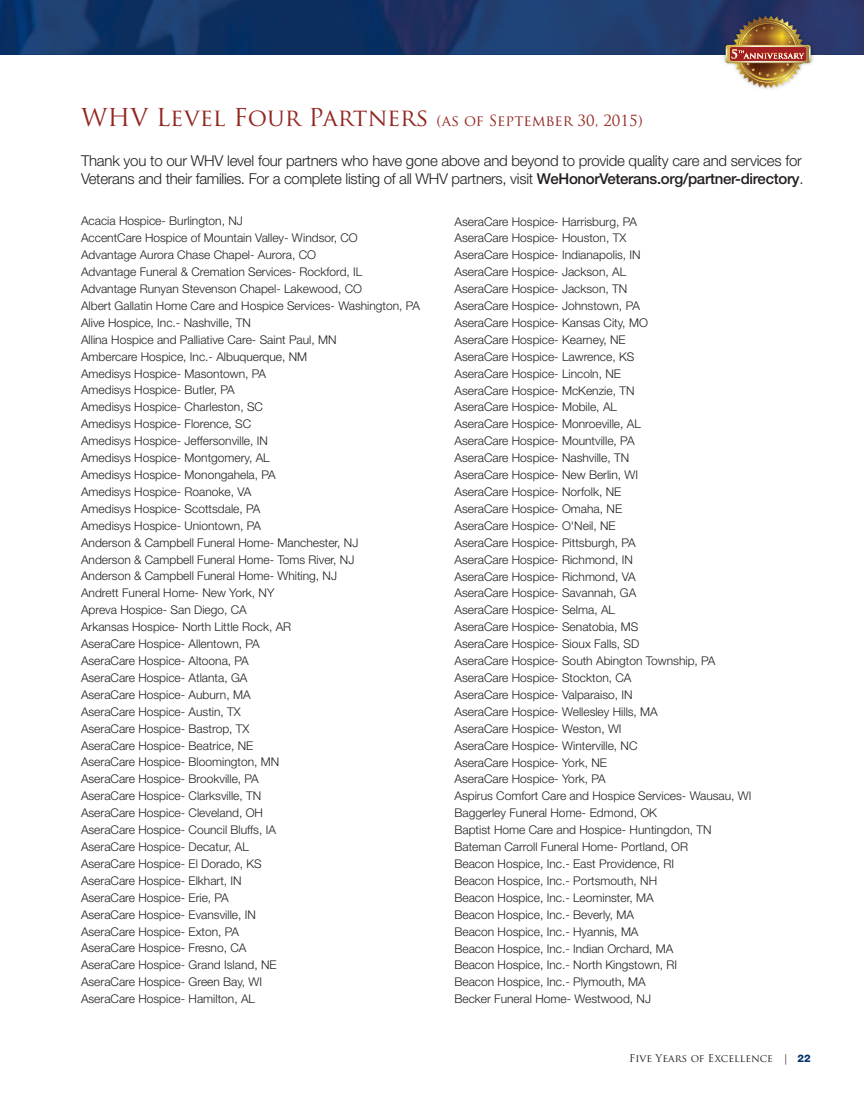
<style>
.page{position:relative;width:864px;height:1107px;background:#fff}
.page>*{position:absolute;margin:0;border:0;box-sizing:border-box;transform-origin:0 0}
.t1{font:300 15px/18px "Helvetica Neue LT Std";letter-spacing:-.015em;color:#231f20}
.t2{font:15px "Trajan Pro";color:#912620}
.t3{font:300 12px/17px "Helvetica Neue LT Std";color:#231f20}
.t4{font:10.5px "Trajan Pro";color:#231f20}
.s1{font-size:24px}
.s2{font-weight:500}
.s3{font-family:"Helvetica Neue LT Std";font-weight:800;color:#013371}
</style>
<div class="page">
<img style="left:0;top:0;width:864px;height:55px">
<img style="left:709px;top:6px;width:117px;height:83px">
<img style="left:726px;top:15px;width:85px;height:73px">
<p class="t2" style="left:81px;top:112px;width:564px"><span class="s1">WHV Level Four Partners</span> (as of September 30, 2015)</p>
<p class="t1" style="left:81px;top:153px;width:724px">Thank you to our WHV level four partners who have gone above and beyond to provide quality care and services for<br>Veterans and their families. For a complete listing of all WHV partners, visit <span class="s2">WeHonorVeterans.org/partner-directory</span>.</p>
<p class="t3" style="left:81px;top:214px;width:341px">Acacia Hospice- Burlington, NJ<br>AccentCare Hospice of Mountain Valley- Windsor, CO<br>Advantage Aurora Chase Chapel- Aurora, CO<br>Advantage Funeral &amp; Cremation Services- Rockford, IL Advantage Runyan Stevenson Chapel- Lakewood, CO<br>Albert Gallatin Home Care and Hospice Services- Washington, PA Alive Hospice, Inc.- Nashville, TN<br>Allina Hospice and Palliative Care- Saint Paul, MN<br>Ambercare Hospice, Inc.- Albuquerque, NM<br>Amedisys Hospice- Masontown, PA<br>Amedisys Hospice- Butler, PA<br>Amedisys Hospice- Charleston, SC<br>Amedisys Hospice- Florence, SC<br>Amedisys Hospice- Jeffersonville, IN<br>Amedisys Hospice- Montgomery, AL<br>Amedisys Hospice- Monongahela, PA<br>Amedisys Hospice- Roanoke, VA<br>Amedisys Hospice- Scottsdale, PA<br>Amedisys Hospice- Uniontown, PA<br>Anderson &amp; Campbell Funeral Home- Manchester, NJ<br>Anderson &amp; Campbell Funeral Home- Toms River, NJ<br>Anderson &amp; Campbell Funeral Home- Whiting, NJ<br>Andrett Funeral Home- New York, NY<br>Apreva Hospice- San Diego, CA<br>Arkansas Hospice- North Little Rock, AR<br>AseraCare Hospice- Allentown, PA<br>AseraCare Hospice- Altoona, PA<br>AseraCare Hospice- Atlanta, GA<br>AseraCare Hospice- Auburn, MA<br>AseraCare Hospice- Austin, TX<br>AseraCare Hospice- Bastrop, TX<br>AseraCare Hospice- Beatrice, NE<br>AseraCare Hospice- Bloomington, MN<br>AseraCare Hospice- Brookville, PA<br>AseraCare Hospice- Clarksville, TN<br>AseraCare Hospice- Cleveland, OH<br>AseraCare Hospice- Council Bluffs, IA<br>AseraCare Hospice- Decatur, AL<br>AseraCare Hospice- El Dorado, KS<br>AseraCare Hospice- Elkhart, IN<br>AseraCare Hospice- Erie, PA<br>AseraCare Hospice- Evansville, IN<br>AseraCare Hospice- Exton, PA<br>AseraCare Hospice- Fresno, CA<br>AseraCare Hospice- Grand Island, NE<br>AseraCare Hospice- Green Bay, WI<br>AseraCare Hospice- Hamilton, AL</p>
<p class="t3" style="left:454px;top:214px;width:298px">AseraCare Hospice- Harrisburg, PA<br>AseraCare Hospice- Houston, TX<br>AseraCare Hospice- Indianapolis, IN<br>AseraCare Hospice- Jackson, AL<br>AseraCare Hospice- Jackson, TN<br>AseraCare Hospice- Johnstown, PA<br>AseraCare Hospice- Kansas City, MO<br>AseraCare Hospice- Kearney, NE<br>AseraCare Hospice- Lawrence, KS<br>AseraCare Hospice- Lincoln, NE<br>AseraCare Hospice- McKenzie, TN<br>AseraCare Hospice- Mobile, AL<br>AseraCare Hospice- Monroeville, AL<br>AseraCare Hospice- Mountville, PA<br>AseraCare Hospice- Nashville, TN<br>AseraCare Hospice- New Berlin, WI<br>AseraCare Hospice- Norfolk, NE<br>AseraCare Hospice- Omaha, NE<br>AseraCare Hospice- O'Neil, NE<br>AseraCare Hospice- Pittsburgh, PA<br>AseraCare Hospice- Richmond, IN<br>AseraCare Hospice- Richmond, VA<br>AseraCare Hospice- Savannah, GA<br>AseraCare Hospice- Selma, AL<br>AseraCare Hospice- Senatobia, MS<br>AseraCare Hospice- Sioux Falls, SD<br>AseraCare Hospice- South Abington Township, PA AseraCare Hospice- Stockton, CA<br>AseraCare Hospice- Valparaiso, IN<br>AseraCare Hospice- Wellesley Hills, MA<br>AseraCare Hospice- Weston, WI<br>AseraCare Hospice- Winterville, NC<br>AseraCare Hospice- York, NE<br>AseraCare Hospice- York, PA<br>Aspirus Comfort Care and Hospice Services- Wausau, WI Baggerley Funeral Home- Edmond, OK<br>Baptist Home Care and Hospice- Huntingdon, TN Bateman Carroll Funeral Home- Portland, OR<br>Beacon Hospice, Inc.- East Providence, RI<br>Beacon Hospice, Inc.- Portsmouth, NH<br>Beacon Hospice, Inc.- Leominster, MA<br>Beacon Hospice, Inc.- Beverly, MA<br>Beacon Hospice, Inc.- Hyannis, MA<br>Beacon Hospice, Inc.- Indian Orchard, MA<br>Beacon Hospice, Inc.- North Kingstown, RI<br>Beacon Hospice, Inc.- Plymouth, MA<br>Becker Funeral Home- Westwood, NJ</p>
<p class="t4" style="left:629px;top:1052px;width:183px">Five Years of Excellence | <span class="s3">22</span></p>
</div>
